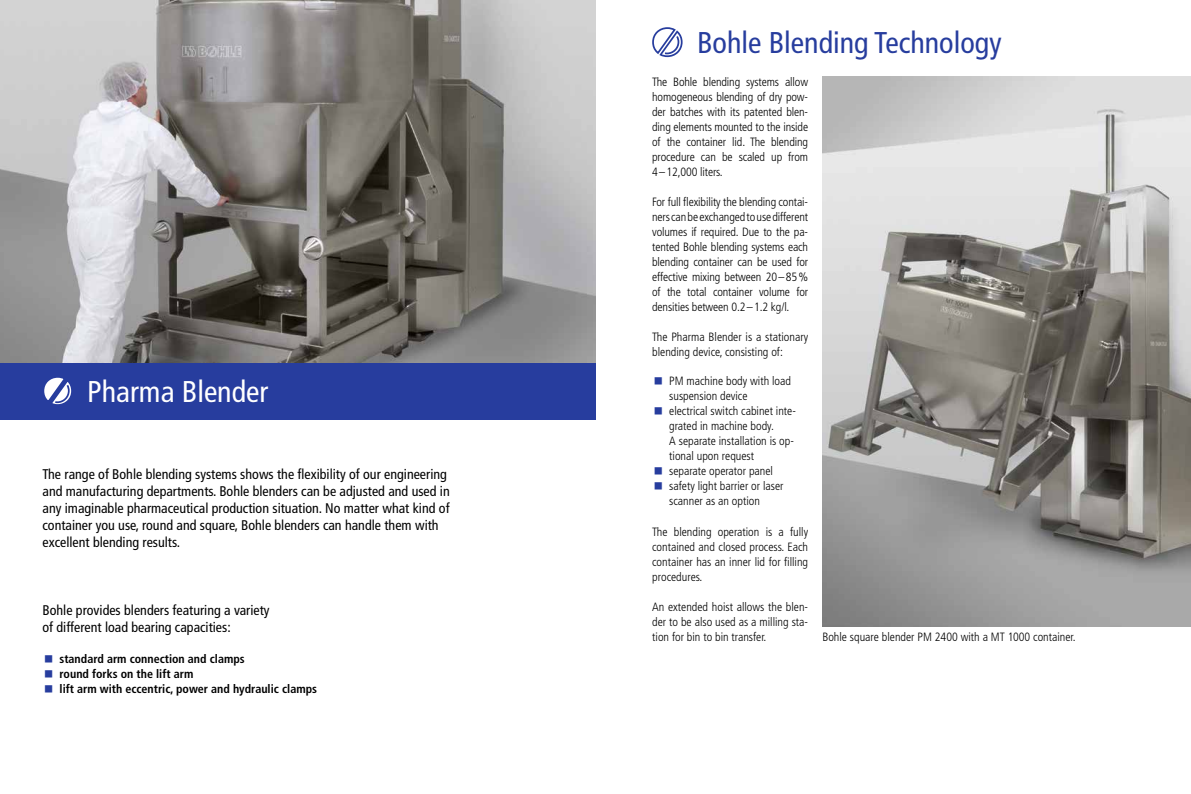
<style>
.page{position:relative;width:1191px;height:794px;background:#fff}
.page>*{position:absolute;margin:0;border:0;box-sizing:border-box;transform-origin:0 0}
.t1{font:condensed 30px "Frutiger";color:#273d9e}
.t2{font:condensed 30px "Frutiger";color:#fff}
.t3{font:condensed 14px/17px "Frutiger";color:#000}
.t4{font:300 condensed 12px/15px "Frutiger";color:#000;text-align:justify}
.t5{font:700 condensed 12px/15px "Frutiger";color:#000}
</style>
<div class="page">
<img style="left:0;top:0;width:595px;height:363px">
<img style="left:822px;top:77px;width:369px;height:549px">
<div style="left:0;top:363px;width:595px;height:57px;background:#273d9e"></div>
<svg style="left:652px;top:27px;width:31px;height:30px"></svg>
<svg style="left:44px;top:377px;width:28px;height:28px"></svg>
<h1 class="t2" style="left:87px;top:374px;width:183px">Pharma Blender</h1>
<p class="t3" style="left:43px;top:466px;width:409px">The range of Bohle blending systems shows the flexibility of our engineering and manufacturing departments. Bohle blenders can be adjusted and used in any imaginable pharmaceutical production situation. No matter what kind of container you use, round and square, Bohle blenders can handle them with excellent blending results.</p>
<p class="t3" style="left:43px;top:602px;width:228px">Bohle provides blenders featuring a variety of different load bearing capacities:</p>
<p class="t5" style="left:60px;top:651px;width:259px">standard arm connection and clamps<br>round forks on the lift arm<br>lift arm with eccentric, power and hydraulic clamps</p>
<h1 class="t1" style="left:697px;top:25px;width:306px">Bohle Blending Technology</h1>
<p class="t4" style="left:652px;top:75px;width:157px">The Bohle blending systems allow homogeneous blending of dry pow&shy;der batches with its patented blen&shy;ding elements mounted to the inside of the container lid. The blending procedure can be scaled up from 4–12,000 liters.</p>
<p class="t4" style="left:652px;top:195px;width:157px">For full flexibility the blending contai&shy;ners can be exchanged to use different volumes if required. Due to the pa&shy;tented Bohle blending systems each blending container can be used for effective mixing between 20–85% of the total container volume for densities between 0.2–1.2 kg/l.</p>
<p class="t4" style="left:652px;top:330px;width:157px">The Pharma Blender is a stationary blending device, consisting of:</p>
<p class="t4" style="left:669px;top:374px;width:128px;text-align:left">PM machine body with load suspension device<br>electrical switch cabinet inte&shy;grated in machine body.<br>A separate installation is op&shy;tional upon request<br>separate operator panel safety light barrier or laser scanner as an option</p>
<p class="t4" style="left:652px;top:525px;width:157px">The blending operation is a fully contained and closed process. Each container has an inner lid for filling procedures.</p>
<p class="t4" style="left:652px;top:600px;width:157px">An extended hoist allows the blen&shy;der to be also used as a milling sta&shy;tion for bin to bin transfer.</p>
<p class="t4" style="left:822px;top:630px;width:255px">Bohle square blender PM 2400 with a MT 1000 container.</p>
</div>
